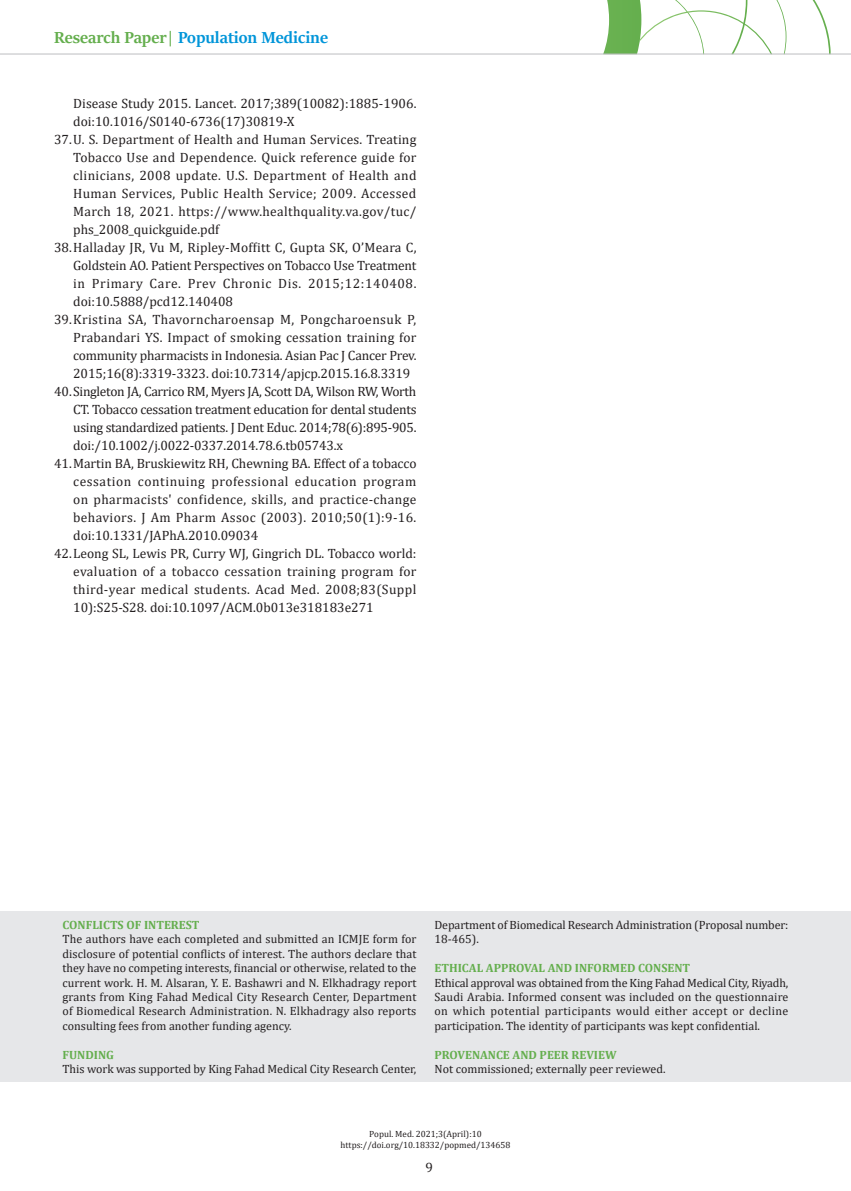
<style>
.page{position:relative;width:851px;height:1191px;background:#fff}
.page>*{position:absolute;margin:0;border:0;box-sizing:border-box;transform-origin:0 0}
.t1{font:700 18px "Sitka Banner";color:#0095d9}
.t2{font:13.5px "Cambria";letter-spacing:.01em;color:#231f20}
.t3{font:13.5px "Cambria";letter-spacing:.03em;color:#231f20}
.t4{font:13.5px "Cambria";letter-spacing:-.02em;color:#231f20}
.t5{font:13.5px "Cambria";letter-spacing:-.015em;color:#231f20}
.t6{font:13.5px "Cambria";letter-spacing:-.01em;color:#231f20}
.t7{font:13.5px "Cambria";letter-spacing:.04em;color:#231f20}
.t8{font:13.5px "Cambria";letter-spacing:.045em;color:#231f20}
.t9{font:12px/14.4px "Cambria";color:#231f20;text-align:justify}
.t10{font:700 12px "Cambria";color:#64ae4d}
.t11{font:9px/10.8px "Cambria";color:#231f20;text-align:center}
.s1{color:#64ae4d}
</style>
<div class="page">
<svg style="left:536px;top:0;width:294px;height:54px"></svg>
<hr style="left:0;top:54px;width:850px;height:1px;background:#bcbdc0">
<div style="left:0;top:911px;width:850px;height:170px;background:#e6e7e9"></div>
<h1 class="t1" style="left:54px;top:25px;width:275px"><span class="s1">Research Paper|</span> Population Medicine</h1>
<p class="t2" style="left:73px;top:95px;width:345px">Disease Study 2015. Lancet. 2017;389(10082):1885-1906.</p>
<p class="t2" style="left:73px;top:113px;width:223px">doi:10.1016/S0140-6736(17)30819-X</p>
<p class="t2" style="left:54px;top:131px;width:364px">37.U. S. Department of Health and Human Services. Treating</p>
<p class="t2" style="left:73px;top:149px;width:345px">Tobacco Use and Dependence. Quick reference guide for</p>
<p class="t3" style="left:73px;top:167px;width:345px">clinicians, 2008 update. U.S. Department of Health and</p>
<p class="t2" style="left:73px;top:185px;width:344px">Human Services, Public Health Service; 2009. Accessed</p>
<p class="t2" style="left:73px;top:203px;width:344px">March 18, 2021. https://www.healthquality.va.gov/tuc/</p>
<p class="t2" style="left:73px;top:221px;width:147px">phs_2008_quickguide.pdf</p>
<p class="t2" style="left:54px;top:239px;width:364px">38.Halladay JR, Vu M, Ripley-Moffitt C, Gupta SK, O’Meara C,</p>
<p class="t6" style="left:73px;top:257px;width:345px">Goldstein AO. Patient Perspectives on Tobacco Use Treatment</p>
<p class="t8" style="left:73px;top:275px;width:345px">in Primary Care. Prev Chronic Dis. 2015;12:140408.</p>
<p class="t2" style="left:73px;top:293px;width:161px">doi:10.5888/pcd12.140408</p>
<p class="t3" style="left:54px;top:311px;width:364px">39.Kristina SA, Thavorncharoensap M, Pongcharoensuk P,</p>
<p class="t2" style="left:73px;top:329px;width:345px">Prabandari YS. Impact of smoking cessation training for</p>
<p class="t5" style="left:73px;top:347px;width:345px">community pharmacists in Indonesia. Asian Pac J Cancer Prev.</p>
<p class="t2" style="left:73px;top:365px;width:338px">2015;16(8):3319-3323. doi:10.7314/apjcp.2015.16.8.3319</p>
<p class="t4" style="left:54px;top:383px;width:364px">40.Singleton JA, Carrico RM, Myers JA, Scott DA, Wilson RW, Worth</p>
<p class="t5" style="left:73px;top:401px;width:345px">CT. Tobacco cessation treatment education for dental students</p>
<p class="t4" style="left:73px;top:419px;width:345px">using standardized patients. J Dent Educ. 2014;78(6):895-905.</p>
<p class="t6" style="left:73px;top:437px;width:271px">doi:/10.1002/j.0022-0337.2014.78.6.tb05743.x</p>
<p class="t2" style="left:54px;top:455px;width:364px">41.Martin BA, Bruskiewitz RH, Chewning BA. Effect of a tobacco</p>
<p class="t7" style="left:73px;top:473px;width:344px">cessation continuing professional education program</p>
<p class="t3" style="left:73px;top:491px;width:344px">on pharmacists' confidence, skills, and practice-change</p>
<p class="t2" style="left:73px;top:509px;width:344px">behaviors. J Am Pharm Assoc (2003). 2010;50(1):9-16.</p>
<p class="t2" style="left:73px;top:527px;width:186px">doi:10.1331/JAPhA.2010.09034</p>
<p class="t2" style="left:54px;top:545px;width:364px">42.Leong SL, Lewis PR, Curry WJ, Gingrich DL. Tobacco world:</p>
<p class="t3" style="left:73px;top:563px;width:345px">evaluation of a tobacco cessation training program for</p>
<p class="t3" style="left:73px;top:581px;width:345px">third-year medical students. Acad Med. 2008;83(Suppl</p>
<p class="t2" style="left:73px;top:599px;width:302px">10):S25-S28. doi:10.1097/ACM.0b013e318183e271</p>
<p class="t10" style="left:63px;top:916px;width:138px">CONFLICTS OF INTEREST</p>
<p class="t9" style="left:63px;top:932px;width:355px">The authors have each completed and submitted an ICMJE form for disclosure of potential conflicts of interest. The authors declare that they have no competing interests, financial or otherwise, related to the current work. H. M. Alsaran, Y. E. Bashawri and N. Elkhadragy report grants from King Fahad Medical City Research Center, Department of Biomedical Research Administration. N. Elkhadragy also reports consulting fees from another funding agency.</p>
<p class="t10" style="left:63px;top:1046px;width:53px">FUNDING</p>
<p class="t9" style="left:63px;top:1061px;width:355px">This work was supported by King Fahad Medical City Research Center,</p>
<p class="t9" style="left:434px;top:917px;width:355px">Department of Biomedical Research Administration (Proposal number:<br>18-465).</p>
<p class="t10" style="left:434px;top:959px;width:257px">ETHICAL APPROVAL AND INFORMED CONSENT</p>
<p class="t9" style="left:434px;top:975px;width:355px">Ethical approval was obtained from the King Fahad Medical City, Riyadh, Saudi Arabia. Informed consent was included on the questionnaire on which potential participants would either accept or decline participation. The identity of participants was kept confidential.</p>
<p class="t10" style="left:434px;top:1046px;width:184px">PROVENANCE AND PEER REVIEW</p>
<p class="t9" style="left:434px;top:1061px;width:232px">Not commissioned; externally peer reviewed.</p>
<p class="t11" style="left:340px;top:1128px;width:171px">Popul. Med. 2021;3(April):10 https://doi.org/10.18332/popmed/134658</p>
<p class="t2" style="left:425px;top:1159px;width:9px">9</p>
</div>
